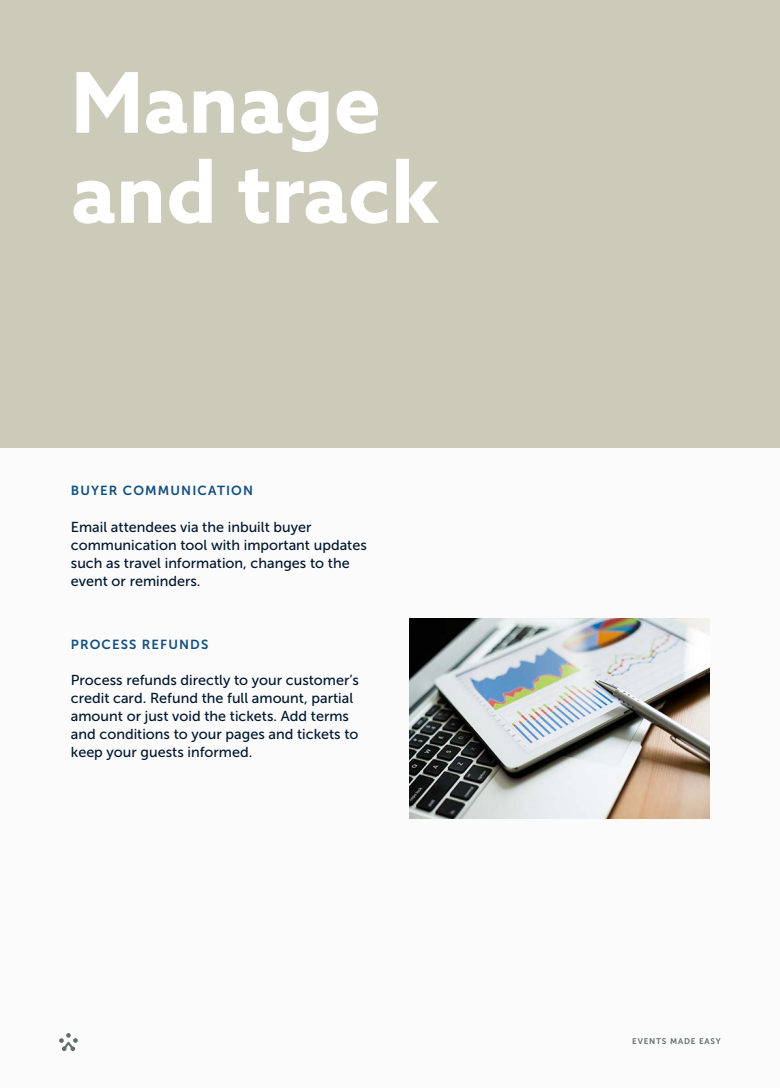
<style>
.page{position:relative;width:780px;height:1088px;background:#fff}
.page>*{position:absolute;margin:0;border:0;box-sizing:border-box;transform-origin:0 0}
.TB_Heading_1{font:700 83.75px "Azo Sans";color:#fff}
.TB_Body_text{font:14.38px/18.1px "Museo Sans 500";color:#00162b}
.TB_Body_text-2{font:13.12px "Museo Sans 700";letter-spacing:.085em;color:#114f7f}
.t1{font:8.12px "Museo Sans 700";letter-spacing:.1em;color:#616c6b}
</style>
<div class="page">
<div style="left:1px;top:0;width:779px;height:1088px;background:#fbfbfc"></div>
<svg style="left:59px;top:1033px;width:19px;height:18px"></svg>
<div style="left:0;top:0;width:780px;height:447px;background:#cccab9"></div>
<img style="left:409px;top:619px;width:300px;height:199px">
<p class="TB_Heading_1" style="left:71px;top:47px;width:311px">Manage</p>
<p class="TB_Heading_1" style="left:71px;top:137px;width:370px">and track</p>
<p class="TB_Body_text-2" style="left:71px;top:483px;width:184px">BUYER COMMUNICATION</p>
<p class="TB_Body_text" style="left:71px;top:518px;width:297px">Email attendees via the inbuilt buyer communication tool with important updates such as travel information, changes to the event or reminders.</p>
<p class="TB_Body_text-2" style="left:71px;top:637px;width:139px">PROCESS REFUNDS</p>
<p class="TB_Body_text" style="left:71px;top:671px;width:289px">Process refunds directly to your customer’s credit card. Refund the full amount, partial amount or just void the tickets. Add terms and conditions to your pages and tickets to keep your guests informed.</p>
<p class="t1" style="left:632px;top:1036px;width:90px">EVENTS MADE EASY</p>
</div>
